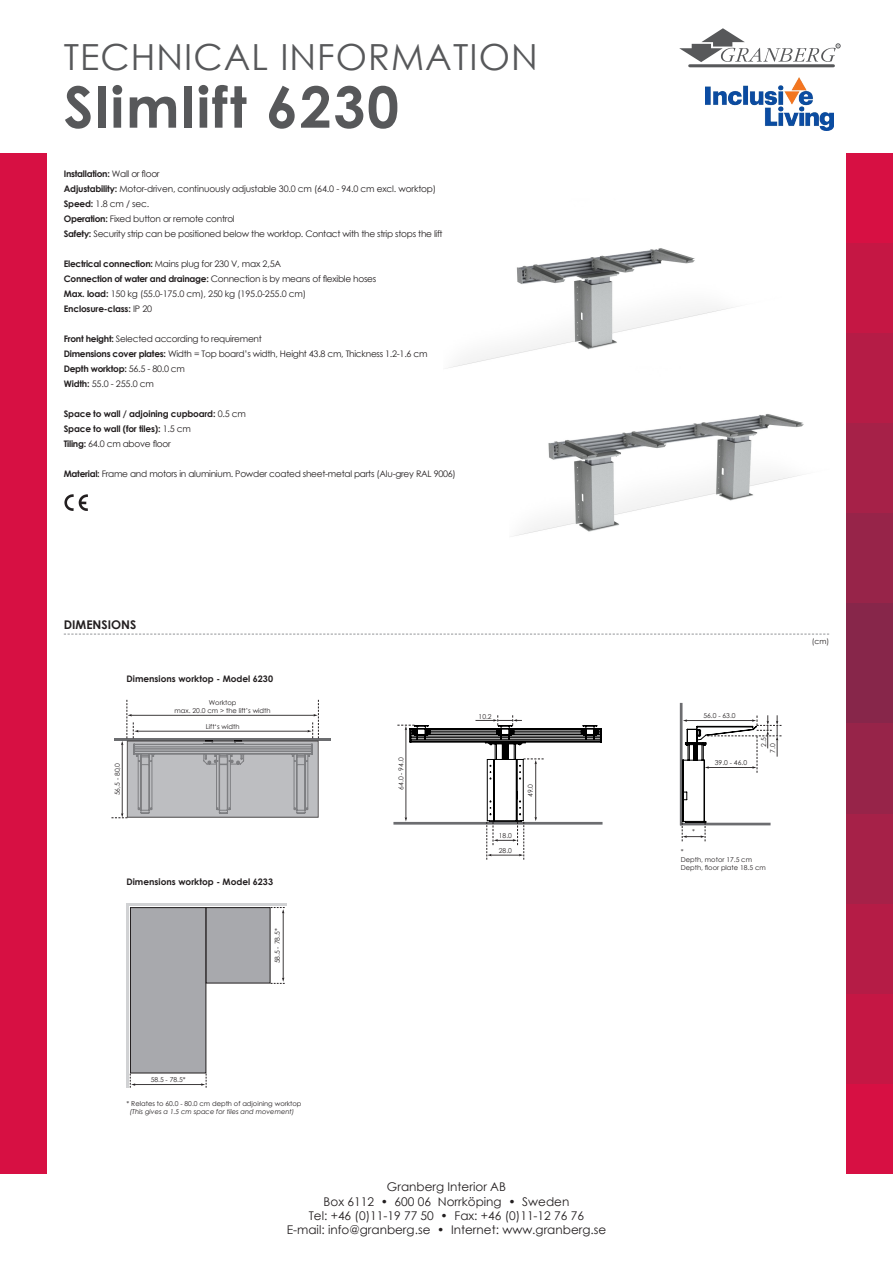
<style>
.page{position:relative;width:893px;height:1263px;background:#fff}
.page>*{position:absolute;margin:0;border:0;box-sizing:border-box;transform-origin:0 0}
.t1{font:700 57px "Century Gothic";letter-spacing:.03em;color:#57585a}
.t2{font:36px "Century Gothic";letter-spacing:.03em;color:#57585a}
.t3{font:12px/14.4px "Century Gothic";color:#231f20;text-align:center}
.Century_6{font:700 12px "Century Gothic";color:#231f20}
.Century_8{font:9px/15px "Century Gothic";letter-spacing:-.03em;color:#231f20}
.Century_8-2{font:700 9px/15px "Century Gothic";letter-spacing:-.02em;color:#231f20}
.Century_8-3{font:700 9px "Century Gothic";color:#231f20}
.Century_6-2{font:700 9px "Century Gothic";letter-spacing:-.03em;color:#231f20}
.Century_6-3{font:7.5px "Century Gothic";color:#231f20}
.t4{font:6.75px/8.1px "Century Gothic";color:#231f20;text-align:center}
.s1{font-weight:400}
.s2{font-weight:700}
.s3{font-style:italic}
</style>
<div class="page">
<div style="left:0;top:153px;width:47px;height:1021px;background:#d71043"></div>
<div style="left:846px;top:153px;width:47px;height:90px;background:#d71043"></div>
<div style="left:846px;top:243px;width:47px;height:90px;background:#c51744"></div>
<div style="left:846px;top:333px;width:47px;height:90px;background:#b51c46"></div>
<div style="left:846px;top:423px;width:47px;height:90px;background:#a62148"></div>
<div style="left:846px;top:513px;width:47px;height:90px;background:#972449"></div>
<div style="left:846px;top:1084px;width:47px;height:90px;background:#d71043"></div>
<div style="left:846px;top:993px;width:47px;height:91px;background:#c51744"></div>
<div style="left:846px;top:903px;width:47px;height:90px;background:#b51c46"></div>
<div style="left:846px;top:813px;width:47px;height:90px;background:#a62148"></div>
<div style="left:846px;top:603px;width:47px;height:120px;background:#87264a"></div>
<div style="left:846px;top:723px;width:47px;height:90px;background:#972449"></div>
<img style="left:448px;top:248px;width:286px;height:120px">
<svg style="left:64px;top:634px;width:765px;height:1px"></svg>
<img style="left:509px;top:367px;width:295px;height:169px">
<img style="left:64px;top:494px;width:24px;height:17px">
<hr style="left:393px;top:822px;width:209px;height:3px;background:#6c6d70">
<svg style="left:397px;top:715px;width:205px;height:145px"></svg>
<hr style="left:283px;top:912px;width:1px;height:67px;background:#231f20">
<svg style="left:271px;top:907px;width:14px;height:6px"></svg>
<svg style="left:271px;top:977px;width:14px;height:7px"></svg>
<div style="left:130px;top:908px;width:76px;height:165px;background:#a8a9ad"></div>
<div style="left:130px;top:907px;width:76px;height:166px;border:1px solid #231f20"></div>
<div style="left:206px;top:908px;width:64px;height:75px;background:#a8a9ad"></div>
<div style="left:206px;top:907px;width:64px;height:76px;border:1px solid #231f20"></div>
<hr style="left:127px;top:904px;width:160px;height:2px;background:#d1d2d4">
<hr style="left:127px;top:904px;width:2px;height:184px;background:#d1d2d4">
<hr style="left:134px;top:1084px;width:68px;height:1px;background:#231f20">
<svg style="left:201px;top:1074px;width:6px;height:14px"></svg>
<svg style="left:130px;top:1074px;width:6px;height:14px"></svg>
<hr style="left:114px;top:738px;width:217px;height:3px;background:#6c6d70">
<svg style="left:111px;top:700px;width:208px;height:118px"></svg>
<svg style="left:129px;top:743px;width:187px;height:72px;background:#b1b1b4"></svg>
<hr style="left:680px;top:703px;width:2px;height:122px;background:#6c6d70">
<svg style="left:682px;top:715px;width:99px;height:126px"></svg>
<hr style="left:690px;top:64px;width:143px;height:3px;background:#57585a">
<svg style="left:679px;top:28px;width:161px;height:34px"></svg>
<img style="left:706px;top:78px;width:127px;height:52px">
<p class="t2" style="left:64px;top:31px;width:475px">TECHNICAL INFORMATION</p>
<p class="t1" style="left:64px;top:64px;width:337px">Slimlift 6230</p>
<p class="Century_6-2" style="left:64px;top:167px;width:97px">Installation: <span class="s1">Wall or floor</span></p>
<p class="Century_8" style="left:64px;top:181px;width:374px"><span class="s2">Adjustability:</span> Motor-driven, continuously adjustable 30.0 cm (64.0 - 94.0 cm excl. worktop)</p>
<p class="Century_8" style="left:64px;top:196px;width:87px"><span class="s2">Speed:</span> 1.8 cm / sec.</p>
<p class="Century_8" style="left:64px;top:211px;width:172px"><span class="s2">Operation:</span> Fixed button or remote control</p>
<p class="Century_8" style="left:64px;top:226px;width:380px"><span class="s2">Safety:</span> Security strip can be positioned below the worktop. Contact with the strip stops the lift</p>
<p class="Century_8" style="left:64px;top:256px;width:219px"><span class="s2">Electrical connection:</span> Mains plug for 230 V, max 2,5A</p>
<p class="Century_8" style="left:64px;top:271px;width:314px"><span class="s2">Connection of water and drainage:</span> Connection is by means of flexible hoses<br><span class="s2">Max. load:</span> 150 kg (55.0-175.0 cm), 250 kg (195.0-255.0 cm)<br><span class="s2">Enclosure-class:</span> IP 20</p>
<p class="Century_8" style="left:64px;top:331px;width:365px"><span class="s2">Front height:</span> Selected according to requirement<br><span class="s2">Dimensions cover plates:</span> Width = Top board’s width, Height 43.8 cm, Thickness 1.2-1.6 cm</p>
<p class="Century_8-2" style="left:64px;top:361px;width:123px">Depth worktop: <span class="s1">56.5 - 80.0 cm</span></p>
<p class="Century_8" style="left:64px;top:376px;width:92px"><span class="s2">Width:</span> 55.0 - 255.0 cm</p>
<p class="Century_8-2" style="left:64px;top:406px;width:184px">Space to wall / adjoining cupboard: <span class="s1">0.5 cm<br></span>Space to wall (for tiles): <span class="s1">1.5 cm<br></span>Tiling: <span class="s1">64.0 cm above floor</span></p>
<p class="Century_8" style="left:64px;top:466px;width:394px"><span class="s2">Material:</span> Frame and motors in aluminium. Powder coated sheet-metal parts (Alu-grey RAL 9006)</p>
<p class="Century_6" style="left:64px;top:616px;width:74px">DIMENSIONS</p>
<p class="Century_8-3" style="left:127px;top:672px;width:148px">Dimensions worktop - Model 6230</p>
<p class="t4" style="left:175px;top:698px;width:98px">Worktop<br>max. 20.0 cm &gt; the lift’s width</p>
<p class="t4" style="left:113px;top:795px;width:34px;rotate:-90deg">56,5 - 80,0</p>
<p class="t4" style="left:206px;top:722px;width:35px">Lift‘s width</p>
<p class="Century_8-3" style="left:127px;top:875px;width:148px">Dimensions worktop - Model 6233</p>
<p class="t4" style="left:151px;top:1075px;width:37px">58.5 - 78.5*</p>
<p class="t4" style="left:273px;top:963px;width:37px;rotate:-90deg">58.5 - 78.5*</p>
<p class="t4" style="left:127px;top:1099px;width:176px">* Relates to 60.0 - 80.0 cm depth of adjoining worktop <span class="s3">(This gives a 1.5 cm space for tiles and movement)</span></p>
<p class="t4" style="left:397px;top:790px;width:34px;rotate:-90deg">64.0 - 94.0</p>
<p class="t4" style="left:479px;top:712px;width:15px">10.2</p>
<p class="t4" style="left:499px;top:832px;width:15px">18.0</p>
<p class="t4" style="left:499px;top:847px;width:15px">28.0</p>
<p class="t4" style="left:526px;top:797px;width:15px;rotate:-90deg">49.0</p>
<p class="t3" style="left:309px;top:1179px;width:277px">Granberg Interior AB<br>Box 6112 • 600 06 Norrköping • Sweden<br>Tel: +46 (0)11-19 77 50 • Fax: +46 (0)11-12 76 76</p>
<p class="t3" style="left:287px;top:1223px;width:321px">E-mail: info@granberg.se • Internet: www.granberg.se</p>
<p class="t4" style="left:703px;top:711px;width:34px">56.0 - 63.0</p>
<p class="t4" style="left:715px;top:758px;width:34px">39.0 - 46.0</p>
<p class="t4" style="left:759px;top:747px;width:11px;rotate:-90deg">2.5</p>
<p class="t4" style="left:769px;top:753px;width:11px;rotate:-90deg">7.0</p>
<p class="t4" style="left:692px;top:827px;width:4px">*</p>
<p class="t4" style="left:681px;top:847px;width:4px">*</p>
<p class="t4" style="left:681px;top:856px;width:86px;text-align:left">Depth, motor 17.5 cm<br>Depth, floor plate 18.5 cm</p>
<p class="Century_6-3" style="left:812px;top:636px;width:19px">(cm)</p>
</div>
